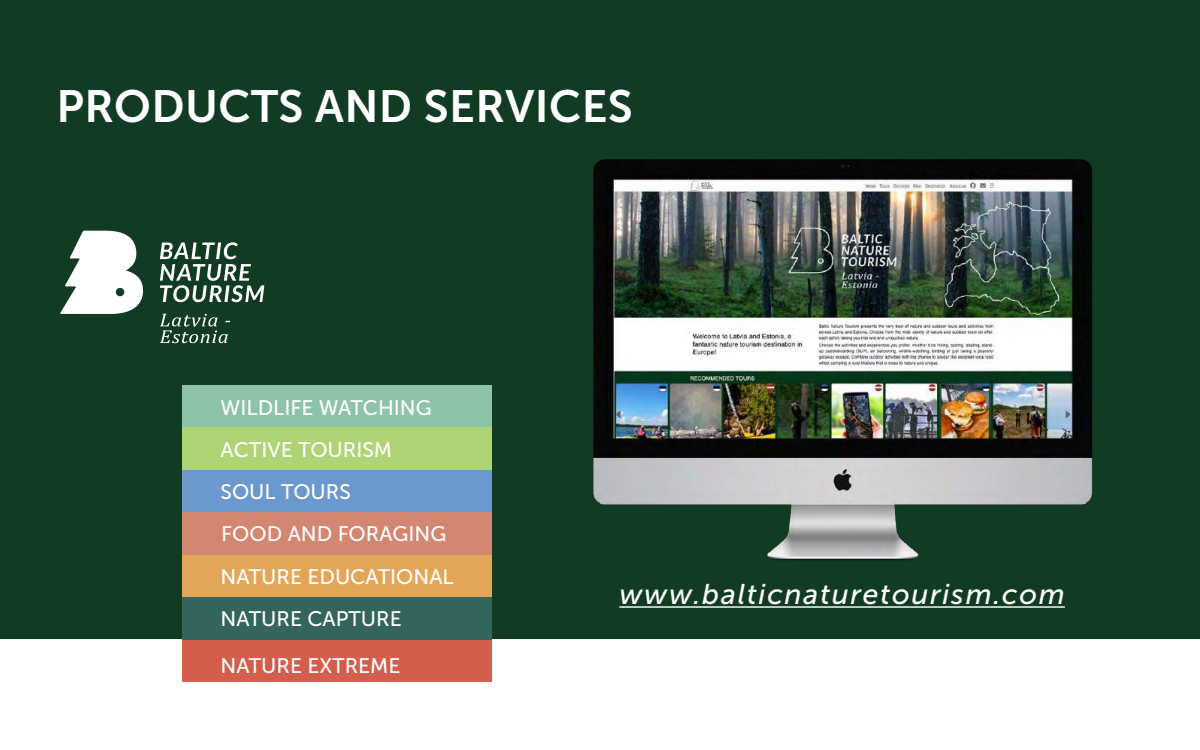
<style>
.page{position:relative;width:1200px;height:750px;background:#fff}
.page>*{position:absolute;margin:0;border:0;box-sizing:border-box;transform-origin:0 0}
.t1{font:45px "Museo Sans 700";letter-spacing:.01em;color:#fff}
.t2{font:italic 28.5px "Museo Sans 500";letter-spacing:.06em;color:#fff}
.t3{font:21px/42.3px "Museo Sans 500";color:#fff}
</style>
<div class="page">
<div style="left:0;top:0;width:1200px;height:639px;background:#113c23"></div>
<div style="left:182px;top:555px;width:310px;height:42px;background:#e3a558"></div>
<div style="left:182px;top:386px;width:310px;height:42px;background:#8dc3a9"></div>
<div style="left:182px;top:428px;width:310px;height:42px;background:#aed476"></div>
<div style="left:182px;top:470px;width:310px;height:42px;background:#6c98d0"></div>
<div style="left:182px;top:512px;width:310px;height:43px;background:#d38670"></div>
<div style="left:182px;top:639px;width:310px;height:43px;background:#d25e4b"></div>
<img style="left:593px;top:159px;width:500px;height:402px">
<hr style="left:619px;top:606px;width:446px;height:2px;background:#fff">
<div style="left:182px;top:597px;width:310px;height:42px;background:#34655c"></div>
<svg style="left:60px;top:231px;width:83px;height:83px"></svg>
<svg style="left:160px;top:242px;width:104px;height:60px"></svg>
<svg style="left:160px;top:314px;width:70px;height:29px"></svg>
<h1 class="t1" style="left:56px;top:82px;width:578px">PRODUCTS AND SERVICES</h1>
<p class="t3" style="left:221px;top:386px;width:235px">WILDLIFE WATCHING<br>ACTIVE TOURISM<br>SOUL TOURS<br>FOOD AND FORAGING<br>NATURE EDUCATIONAL<br>NATURE CAPTURE</p>
<p class="t3" style="left:221px;top:645px;width:181px">NATURE EXTREME</p>
<h2 class="t2" style="left:619px;top:579px;width:447px">www.balticnaturetourism.com</h2>
</div>
